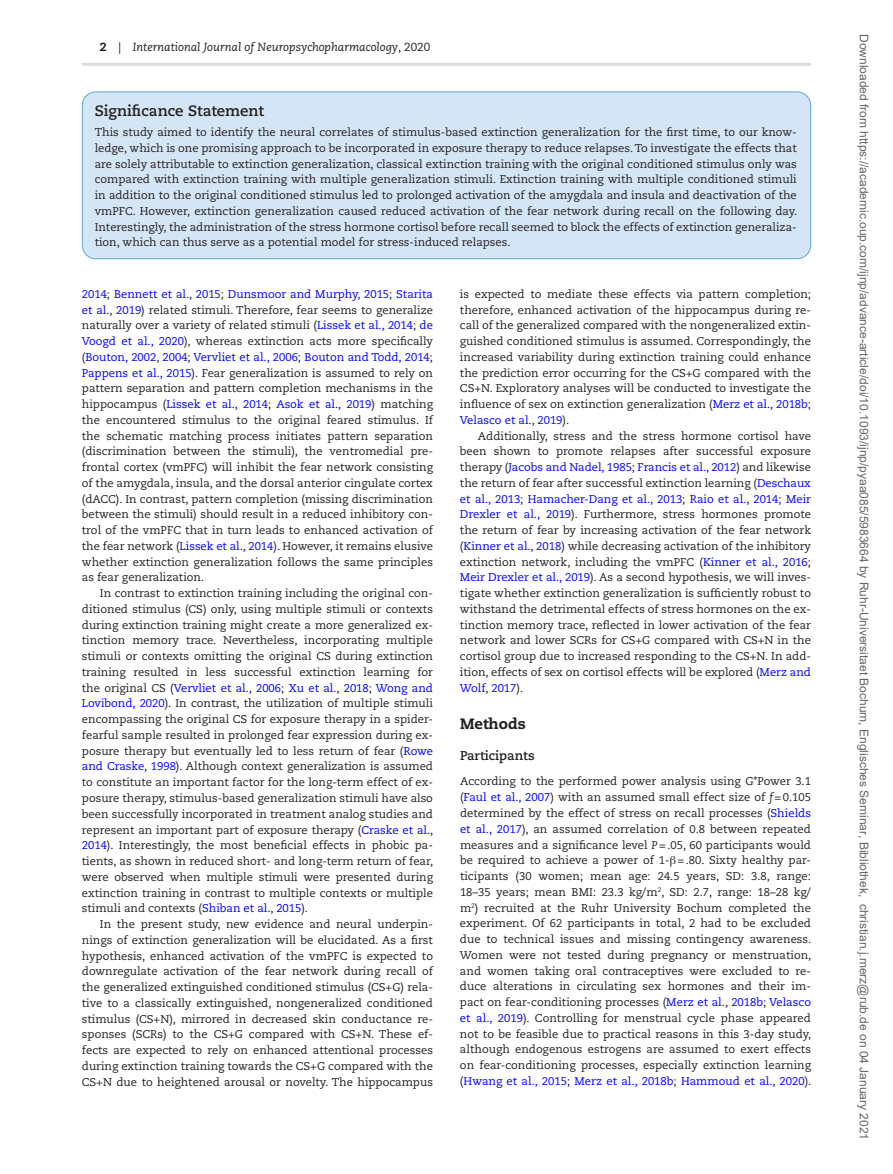
<style>
.page{position:relative;width:893px;height:1174px;background:#fff}
.page>*{position:absolute;margin:0;border:0;box-sizing:border-box;transform-origin:0 0}
.t1{font:700 15px "Caecilia LT Std";color:#231f20}
.t2{font:800 15px "Caecilia LT Std";color:#231f20}
.t3{font:700 12.75px "Caecilia LT Std";color:#231f20}
.t4{font:12px "Arial";color:#666}
.t5{font:italic 11.7px "Caecilia LT Std";color:#231f20}
.t6{font:11.25px/15.8px "Caecilia LT Std";color:#231f20;text-align:justify}
.s1{font-weight:800;font-style:normal}
.s2{font-style:normal}
.s3{color:#00f}
.s4{font-style:italic}
.s5{font-family:"Gandhari Unicode"}
</style>
<div class="page">
<hr style="left:82px;top:63px;width:729px;height:3px;background:#dcdddf">
<div style="left:82px;top:92px;width:729px;height:167px;background:#d4e5f5;border-radius:14px"></div>
<div style="left:82px;top:91px;width:729px;height:168px;border:1px solid #5ba8dc;border-radius:14px"></div>
<p class="t5" style="left:100px;top:40px;width:332px"><span class="s1">2</span> <span class="s2">|</span> International Journal of Neuropsychopharmacology<span class="s2">, 2020</span></p>
<h1 class="t1" style="left:95px;top:102px;width:171px">Significance Statement</h1>
<p class="t6" style="left:95px;top:124px;width:704px">This study aimed to identify the neural correlates of stimulus-based extinction generalization for the first time, to our know&shy;ledge, which is one promising approach to be incorporated in exposure therapy to reduce relapses. To investigate the effects that are solely attributable to extinction generalization, classical extinction training with the original conditioned stimulus only was compared with extinction training with multiple generalization stimuli. Extinction training with multiple conditioned stimuli in addition to the original conditioned stimulus led to prolonged activation of the amygdala and insula and deactivation of the vmPFC. However, extinction generalization caused reduced activation of the fear network during recall on the following day.<br>Interestingly, the administration of the stress hormone cortisol before recall seemed to block the effects of extinction generaliza&shy;tion, which can thus serve as a potential model for stress-induced relapses.</p>
<p class="t6" style="left:82px;top:286px;width:353px"><span class="s3">2014</span>; <span class="s3">Bennett et al., 2015</span>; <span class="s3">Dunsmoor and Murphy, 2015</span>; <span class="s3">Starita et al., 2019</span>) related stimuli. Therefore, fear seems to generalize naturally over a variety of related stimuli (<span class="s3">Lissek et al., 2014</span>; <span class="s3">de Voogd et al., 2020</span>), whereas extinction acts more specifically (<span class="s3">Bouton, 2002</span>, <span class="s3">2004</span>; <span class="s3">Vervliet et al., 2006</span>; <span class="s3">Bouton and Todd, 2014</span>; <span class="s3">Pappens et al., 2015</span>). Fear generalization is assumed to rely on pattern separation and pattern completion mechanisms in the hippocampus (<span class="s3">Lissek et al., 2014</span>; <span class="s3">Asok et al., 2019</span>) matching the encountered stimulus to the original feared stimulus. If the schematic matching process initiates pattern separation (discrimination between the stimuli), the ventromedial pre&shy;frontal cortex (vmPFC) will inhibit the fear network consisting of the amygdala, insula, and the dorsal anterior cingulate cortex (dACC). In contrast, pattern completion (missing discrimination between the stimuli) should result in a reduced inhibitory con&shy;trol of the vmPFC that in turn leads to enhanced activation of the fear network (<span class="s3">Lissek et al., 2014</span>). However, it remains elusive whether extinction generalization follows the same principles as fear generalization.</p>
<p class="t6" style="left:82px;top:585px;width:353px;text-indent:18px">In contrast to extinction training including the original con&shy;ditioned stimulus (CS) only, using multiple stimuli or contexts during extinction training might create a more generalized ex&shy;tinction memory trace. Nevertheless, incorporating multiple stimuli or contexts omitting the original CS during extinction training resulted in less successful extinction learning for the original CS (<span class="s3">Vervliet et al., 2006</span>; <span class="s3">Xu et al., 2018</span>; <span class="s3">Wong and Lovibond, 2020</span>). In contrast, the utilization of multiple stimuli encompassing the original CS for exposure therapy in a spider&shy;fearful sample resulted in prolonged fear expression during ex&shy;posure therapy but eventually led to less return of fear (<span class="s3">Rowe and Craske, 1998</span>). Although context generalization is assumed to constitute an important factor for the long-term effect of ex&shy;posure therapy, stimulus-based generalization stimuli have also been successfully incorporated in treatment analog studies and represent an important part of exposure therapy (<span class="s3">Craske et al., 2014</span>). Interestingly, the most beneficial effects in phobic pa&shy;tients, as shown in reduced short- and long-term return of fear, were observed when multiple stimuli were presented during extinction training in contrast to multiple contexts or multiple stimuli and contexts (<span class="s3">Shiban et al., 2015</span>).</p>
<p class="t6" style="left:82px;top:916px;width:353px;text-indent:18px">In the present study, new evidence and neural underpin&shy;nings of extinction generalization will be elucidated. As a first hypothesis, enhanced activation of the vmPFC is expected to downregulate activation of the fear network during recall of the generalized extinguished conditioned stimulus (CS+G) rela&shy;tive to a classically extinguished, nongeneralized conditioned stimulus (CS+N), mirrored in decreased skin conductance re&shy;sponses (SCRs) to the CS+G compared with CS+N. These ef&shy;fects are expected to rely on enhanced attentional processes during extinction training towards the CS+G compared with the CS+N due to heightened arousal or novelty. The hippocampus</p>
<p class="t6" style="left:460px;top:286px;width:353px">is expected to mediate these effects via pattern completion; therefore, enhanced activation of the hippocampus during re&shy;call of the generalized compared with the nongeneralized extin&shy;guished conditioned stimulus is assumed. Correspondingly, the increased variability during extinction training could enhance the prediction error occurring for the CS+G compared with the CS+N. Exploratory analyses will be conducted to investigate the influence of sex on extinction generalization (<span class="s3">Merz et al., 2018b</span>; <span class="s3">Velasco et al., 2019</span>).</p>
<p class="t6" style="left:460px;top:428px;width:353px;text-indent:18px">Additionally, stress and the stress hormone cortisol have been shown to promote relapses after successful exposure therapy (<span class="s3">Jacobs and Nadel, 1985</span>; <span class="s3">Francis et al., 2012</span>) and likewise the return of fear after successful extinction learning (<span class="s3">Deschaux et al., 2013</span>; <span class="s3">Hamacher-Dang et al., 2013</span>; <span class="s3">Raio et al., 2014</span>; <span class="s3">Meir Drexler et al., 2019</span>). Furthermore, stress hormones promote the return of fear by increasing activation of the fear network (<span class="s3">Kinner et al., 2018</span>) while decreasing activation of the inhibitory extinction network, including the vmPFC (<span class="s3">Kinner et al., 2016</span>; <span class="s3">Meir Drexler et al., 2019</span>). As a second hypothesis, we will inves&shy;tigate whether extinction generalization is sufficiently robust to withstand the detrimental effects of stress hormones on the ex&shy;tinction memory trace, reflected in lower activation of the fear network and lower SCRs for CS+G compared with CS+N in the cortisol group due to increased responding to the CS+N. In add&shy;ition, effects of sex on cortisol effects will be explored (<span class="s3">Merz and Wolf, 2017</span>).</p>
<h1 class="t2" style="left:460px;top:714px;width:67px">Methods</h1>
<p class="t3" style="left:460px;top:748px;width:76px">Participants</p>
<p class="t6" style="left:460px;top:774px;width:353px">According to the performed power analysis using G*Power 3.1 (<span class="s3">Faul et al., 2007</span>) with an assumed small effect size of <span class="s4">f</span>=0.105 determined by the effect of stress on recall processes (<span class="s3">Shields et al., 2017</span>), an assumed correlation of 0.8 between repeated measures and a significance level <span class="s4">P</span>=.05, 60 participants would be required to achieve a power of 1-<span class="s5">β</span>=.80. Sixty healthy par&shy;ticipants (30 women; mean age: 24.5 years, SD: 3.8, range:<br>18–35 years; mean BMI: 23.3 kg/m<sup>2</sup>, SD: 2.7, range: 18–28 kg/ m<sup>2</sup>) recruited at the Ruhr University Bochum completed the experiment. Of 62 participants in total, 2 had to be excluded due to technical issues and missing contingency awareness.<br>Women were not tested during pregnancy or menstruation, and women taking oral contraceptives were excluded to re&shy;duce alterations in circulating sex hormones and their im&shy;pact on fear-conditioning processes (<span class="s3">Merz et al., 2018b</span>; <span class="s3">Velasco et al., 2019</span>). Controlling for menstrual cycle phase appeared not to be feasible due to practical reasons in this 3-day study, although endogenous estrogens are assumed to exert effects on fear-conditioning processes, especially extinction learning (<span class="s3">Hwang et al., 2015</span>; <span class="s3">Merz et al., 2018b</span>; <span class="s3">Hammoud et al., 2020</span>).</p>
<p class="t4" style="left:868px;top:34px;width:1107px;rotate:90deg">Downloaded from https://academic.oup.com/ijnp/advance-article/doi/10.1093/ijnp/pyaa085/5983664 by Ruhr-Universitaet Bochum, Englisches Seminar, Bibliothek, christian.j.merz@rub.de on 04 January 2021</p>
</div>
